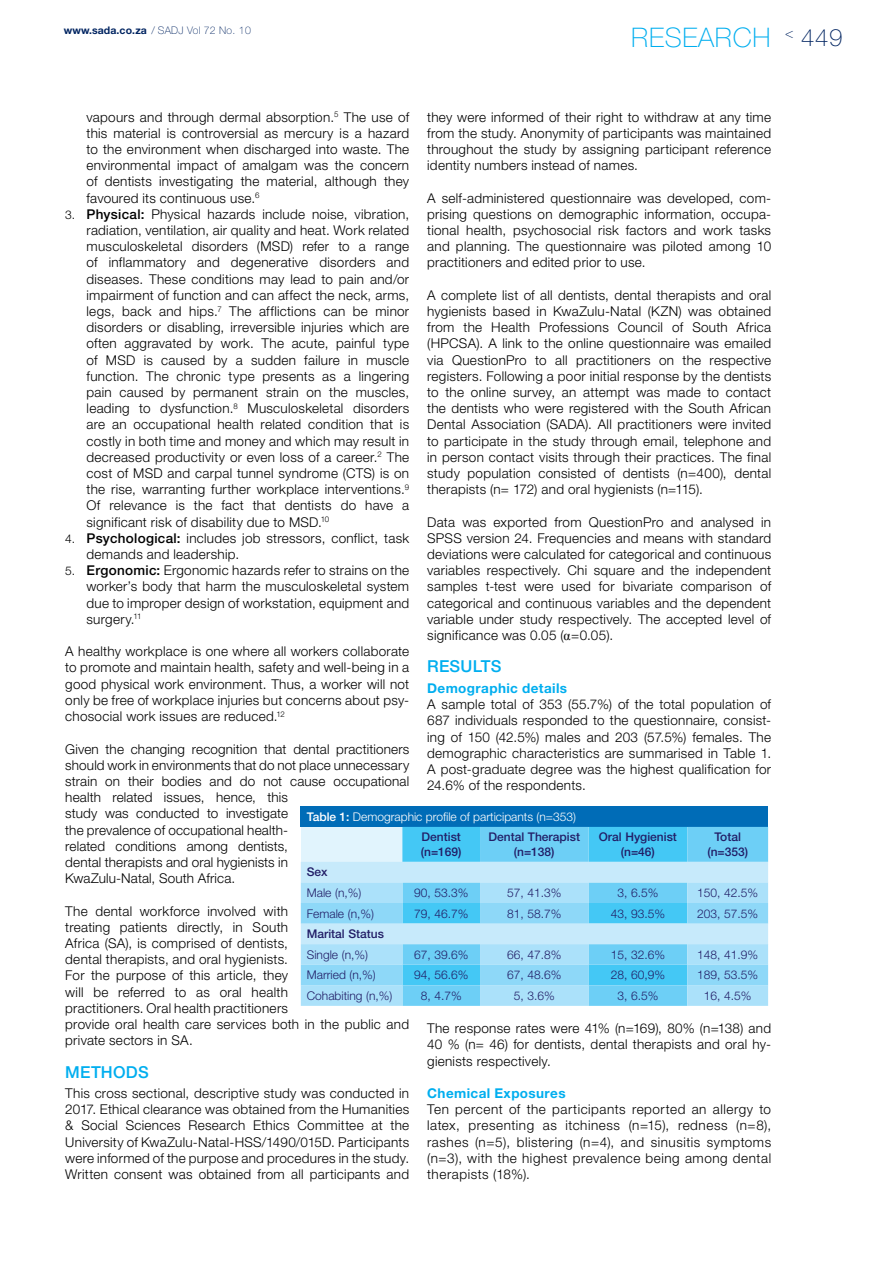
<style>
.page{position:relative;width:893px;height:1263px;background:#fff}
.page>*{position:absolute;margin:0;border:0;box-sizing:border-box;transform-origin:0 0}
.t1{font:100 27px "Helvetica Neue LT Std";letter-spacing:.025em;color:#00aeef}
.t2{font:100 24px "Helvetica Neue LT Std";color:#002461}
.t3{font:500 16.5px "Helvetica Neue LT Std";color:#00aeef}
.t4{font:300 13.5px/16.2px "Helvetica Neue LT Std";letter-spacing:.02em;color:#000;text-align:justify}
.t5{font:700 13.5px "Helvetica Neue LT Std";letter-spacing:.03em;color:#00aeef}
.t6{font:300 12px "Helvetica Neue LT Std";color:#221e67}
.t7{font:500 12px/14.4px "Helvetica Neue LT Std";color:#221e67;text-align:center}
.t8{font:300 12px/20.5px "Helvetica Neue LT Std";color:#fff;text-align:center}
.t9{font:100 10.5px "Helvetica Neue LT Std";letter-spacing:.025em;color:#002461}
.s1{font-weight:700}
.s2{font-size:12px}
.s3{font-weight:500}
.s4{font-family:"Times New Roman";font-weight:400}
.s5{font-weight:500;color:#221e67}
</style>
<div class="page">
<div style="left:301px;top:806px;width:467px;height:21px;background:#006cb7"></div>
<svg style="left:301px;top:985px;width:467px;height:21px;background:#95daf8"></svg>
<svg style="left:301px;top:827px;width:467px;height:158px;background:#92dbf8"></svg>
<p class="t9" style="left:64px;top:24px;width:189px"><span class="s1">www.sada.co.za</span> / SADJ VOL 72 NO. 10</p>
<h1 class="t1" style="left:631px;top:22px;width:141px">RESEARCH</h1>
<h2 class="t2" style="left:785px;top:23px;width:59px"><sup>&lt;</sup> 449</h2>
<p class="t4" style="left:87px;top:108px;width:324px">vapours and through dermal absorption.<sup>5</sup> The use of this material is controversial as mercury is a hazard to the environment when discharged into waste. The environmental impact of amalgam was the concern of dentists investigating the material, although they favoured its continuous use.<sup>6</sup></p>
<p class="t4" style="left:87px;top:206px;width:324px;text-indent:-21px"><span class="s2">3.</span> <span class="s3">Physical:</span> Physical hazards include noise, vibration, radiation, ventilation, air quality and heat. Work related musculoskeletal disorders (MSD) refer to a range of inflammatory and degenerative disorders and diseases. These conditions may lead to pain and/or impairment of function and can affect the neck, arms, legs, back and hips.<sup>7</sup> The afflictions can be minor disorders or disabling, irreversible injuries which are often aggravated by work. The acute, painful type of MSD is caused by a sudden failure in muscle function. The chronic type presents as a lingering pain caused by permanent strain on the muscles, leading to dysfunction.<sup>8</sup> Musculoskeletal disorders are an occupational health related condition that is costly in both time and money and which may result in decreased productivity or even loss of a career.<sup>2</sup> The cost of MSD and carpal tunnel syndrome (CTS) is on the rise, warranting further workplace interventions.<sup>9<br></sup>Of relevance is the fact that dentists do have a significant risk of disability due to MSD.<sup>10</sup></p>
<p class="t4" style="left:87px;top:530px;width:324px;text-indent:-21px"><span class="s2">4.</span> <span class="s3">Psychological:</span> includes job stressors, conflict, task demands and leadership.</p>
<p class="t4" style="left:87px;top:562px;width:324px;text-indent:-21px"><span class="s2">5.</span> <span class="s3">Ergonomic:</span> Ergonomic hazards refer to strains on the worker’s body that harm the musculoskeletal system due to improper design of workstation, equipment and surgery.<sup>11</sup></p>
<p class="t4" style="left:65px;top:643px;width:345px">A healthy workplace is one where all workers collaborate to promote and maintain health, safety and well-being in a good physical work environment. Thus, a worker will not only be free of workplace injuries but concerns about psy&shy;chosocial work issues are reduced.<sup>12</sup></p>
<p class="t4" style="left:65px;top:740px;width:345px;text-align:left">Given the changing recognition that dental practitioners should work in environments that do not place unnecessary strain on their bodies and do not cause occupational health related issues, hence, this<br>study was conducted to investigate<br>the prevalence of occupational health-<br>related conditions among dentists,<br>dental therapists and oral hygienists in<br>KwaZulu-Natal, South Africa.</p>
<p class="t4" style="left:65px;top:902px;width:345px;text-align:left">The dental workforce involved with<br>treating patients directly, in South<br>Africa (SA), is comprised of dentists,<br>dental therapists, and oral hygienists.<br>For the purpose of this article, they<br>will be referred to as oral health<br>practitioners. Oral health practitioners<br>provide oral health care services both in the public and private sectors in SA.</p>
<p class="t3" style="left:65px;top:1062px;width:28px">Methods</p>
<p class="t4" style="left:65px;top:1085px;width:345px">This cross sectional, descriptive study was conducted in 2017. Ethical clearance was obtained from the Humanities &amp; Social Sciences Research Ethics Committee at the University of KwaZulu-Natal-HSS/1490/015D. Participants were informed of the purpose and procedures in the study.<br>Written consent was obtained from all participants and</p>
<p class="t4" style="left:427px;top:108px;width:345px">they were informed of their right to withdraw at any time from the study. Anonymity of participants was maintained throughout the study by assigning participant reference identity numbers instead of names.</p>
<p class="t4" style="left:427px;top:189px;width:345px">A self-administered questionnaire was developed, com&shy;prising questions on demographic information, occupa&shy;tional health, psychosocial risk factors and work tasks and planning. The questionnaire was piloted among 10 practitioners and edited prior to use.</p>
<p class="t4" style="left:427px;top:287px;width:345px">A complete list of all dentists, dental therapists and oral hygienists based in KwaZulu-Natal (KZN) was obtained from the Health Professions Council of South Africa (HPCSA). A link to the online questionnaire was emailed via QuestionPro to all practitioners on the respective registers. Following a poor initial response by the dentists to the online survey, an attempt was made to contact the dentists who were registered with the South African Dental Association (SADA). All practitioners were invited to participate in the study through email, telephone and in person contact visits through their practices. The final study population consisted of dentists (n=400), dental therapists (n= 172) and oral hygienists (n=115).</p>
<p class="t4" style="left:427px;top:513px;width:345px">Data was exported from QuestionPro and analysed in SPSS version 24. Frequencies and means with standard deviations were calculated for categorical and continuous variables respectively. Chi square and the independent samples t-test were used for bivariate comparison of categorical and continuous variables and the dependent variable under study respectively. The accepted level of significance was 0.05 (<span class="s4">α</span>=0.05).</p>
<p class="t3" style="left:427px;top:657px;width:56px">Results</p>
<p class="t5" style="left:427px;top:680px;width:141px">Demographic details</p>
<p class="t4" style="left:427px;top:696px;width:345px">A sample total of 353 (55.7%) of the total population of 687 individuals responded to the questionnaire, consist&shy;ing of 150 (42.5%) males and 203 (57.5%) females. The demographic characteristics are summarised in Table 1.<br>A post-graduate degree was the highest qualification for 24.6% of the respondents.</p>
<p class="t8" style="left:307px;top:806px;width:271px"><span class="s3">Table 1:</span> Demographic profile of participants (n=353)<br><span class="s5">Dentist</span></p>
<p class="t7" style="left:421px;top:844px;width:42px">(n=169)</p>
<p class="t7" style="left:488px;top:830px;width:93px">Dental Therapist (n=138)</p>
<p class="t7" style="left:599px;top:830px;width:80px">Oral Hygienist (n=46)</p>
<p class="t7" style="left:707px;top:830px;width:42px">Total (n=353)</p>
<p class="t7" style="left:307px;top:865px;width:22px">Sex</p>
<p class="t6" style="left:307px;top:885px;width:56px">Male (n,%)</p>
<p class="t6" style="left:414px;top:885px;width:56px">90, 53.3%</p>
<p class="t6" style="left:507px;top:885px;width:56px">57, 41.3%</p>
<p class="t6" style="left:617px;top:885px;width:43px">3, 6.5%</p>
<p class="t6" style="left:697px;top:885px;width:63px">150, 42.5%</p>
<p class="t6" style="left:307px;top:906px;width:69px">Female (n,%)</p>
<p class="t6" style="left:414px;top:906px;width:56px">79, 46.7%</p>
<p class="t6" style="left:507px;top:906px;width:56px">81, 58.7%</p>
<p class="t6" style="left:611px;top:906px;width:56px">43, 93.5%</p>
<p class="t6" style="left:697px;top:906px;width:63px">203, 57.5%</p>
<p class="t7" style="left:307px;top:926px;width:79px">Marital Status</p>
<p class="t6" style="left:307px;top:947px;width:63px">Single (n,%)</p>
<p class="t6" style="left:414px;top:947px;width:56px">67, 39.6%</p>
<p class="t6" style="left:507px;top:947px;width:56px">66, 47.8%</p>
<p class="t6" style="left:611px;top:947px;width:56px">15, 32.6%</p>
<p class="t6" style="left:697px;top:947px;width:63px">148, 41.9%</p>
<p class="t6" style="left:307px;top:968px;width:71px">Married (n,%)</p>
<p class="t6" style="left:414px;top:968px;width:56px">94, 56.6%</p>
<p class="t6" style="left:507px;top:968px;width:56px">67, 48.6%</p>
<p class="t6" style="left:611px;top:968px;width:56px">28, 60,9%</p>
<p class="t6" style="left:697px;top:968px;width:63px">189, 53.5%</p>
<p class="t6" style="left:307px;top:988px;width:87px">Cohabiting (n,%)</p>
<p class="t6" style="left:421px;top:988px;width:43px">8, 4.7%</p>
<p class="t6" style="left:514px;top:988px;width:43px">5, 3.6%</p>
<p class="t6" style="left:617px;top:988px;width:43px">3, 6.5%</p>
<p class="t6" style="left:704px;top:988px;width:49px">16, 4.5%</p>
<p class="t4" style="left:427px;top:1020px;width:345px">The response rates were 41% (n=169), 80% (n=138) and 40 % (n= 46) for dentists, dental therapists and oral hy&shy;gienists respectively.</p>
<p class="t5" style="left:427px;top:1085px;width:140px">Chemical Exposures</p>
<p class="t4" style="left:427px;top:1101px;width:345px">Ten percent of the participants reported an allergy to latex, presenting as itchiness (n=15), redness (n=8), rashes (n=5), blistering (n=4), and sinusitis symptoms (n=3), with the highest prevalence being among dental therapists (18%).</p>
</div>
